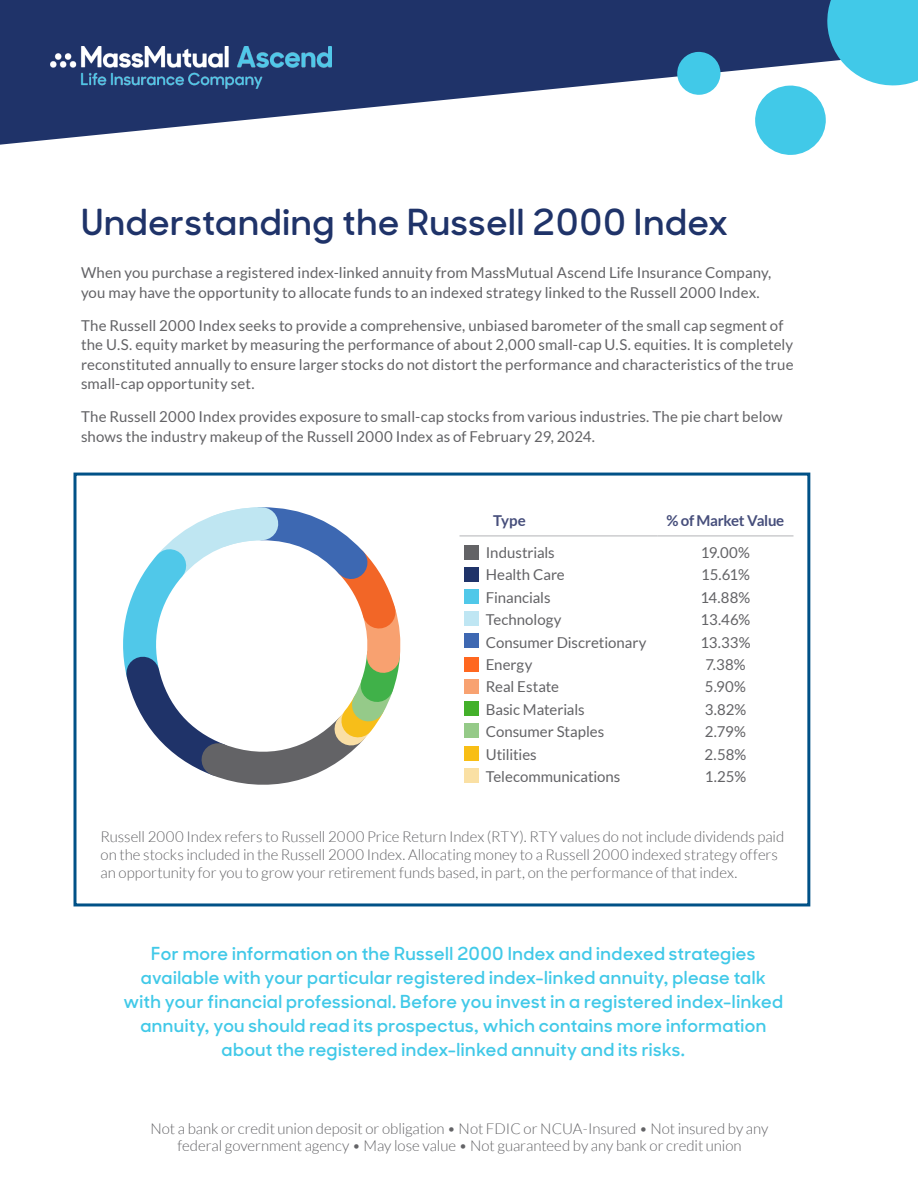
<style>
.page{position:relative;width:918px;height:1188px;background:#fff}
.page>*{position:absolute;margin:0;border:0;box-sizing:border-box;transform-origin:0 0}
.Cov_Headline_294{font:600 36px "MM Sharp Sans";letter-spacing:.02em;color:#1f3369}
.Subhead1_SharpSans_Bold{font:600 18px/24px "MM Sharp Sans";letter-spacing:.025em;color:#41c9e8;text-align:center}
.Body{font:15px/19.5px "Lato";letter-spacing:.01em;color:#636366}
.Body-2{font:300 15px/18px "Lato";letter-spacing:-.005em;color:#636366}
.body_text{font:15px "Lato";letter-spacing:-.005em;color:#636366}
.Disclosure_No_Indent{font:300 15px/16.5px "Lato";letter-spacing:-.005em;color:#636366;text-align:center}
.body_text-2{font:700 15px "Lato";letter-spacing:-.02em;color:#464e7b}
</style>
<div class="page">
<svg style="left:0;top:0;width:677px;height:145px;fill:#1f3369"></svg>
<svg style="left:677px;top:0;width:241px;height:155px"></svg>
<hr style="left:460px;top:536px;width:197px;height:1px;background:#b2b3b7">
<hr style="left:657px;top:536px;width:136px;height:1px;background:#b2b3b7">
<div style="left:464px;top:545px;width:14px;height:15px;background:#636366"></div>
<div style="left:464px;top:567px;width:14px;height:15px;background:#1f3369"></div>
<div style="left:464px;top:589px;width:14px;height:15px;background:#50c8e9"></div>
<div style="left:464px;top:611px;width:14px;height:15px;background:#bfe6f3"></div>
<div style="left:464px;top:634px;width:14px;height:14px;background:#3e68b2"></div>
<div style="left:464px;top:657px;width:14px;height:15px;background:#ff671f"></div>
<div style="left:464px;top:679px;width:14px;height:15px;background:#f8a271"></div>
<div style="left:464px;top:701px;width:14px;height:15px;background:#43b02a"></div>
<div style="left:464px;top:724px;width:14px;height:14px;background:#95ca88"></div>
<div style="left:464px;top:746px;width:14px;height:14px;background:#f8be15"></div>
<div style="left:464px;top:768px;width:14px;height:14px;background:#fae0a4"></div>
<img style="left:50px;top:46px;width:281px;height:42px">
<svg style="left:123px;top:507px;width:278px;height:278px"></svg>
<div style="left:74px;top:473px;width:736px;height:433px;border:3px solid #005187"></div>
<p class="Cov_Headline_294" style="left:81px;top:194px;width:648px">Understanding the Russell 2000 Index</p>
<p class="Body" style="left:81px;top:263px;width:692px">When you purchase a registered index-linked annuity from MassMutual Ascend Life Insurance Company, you may have the opportunity to allocate funds to an indexed strategy linked to the Russell 2000 Index.</p>
<p class="Body" style="left:81px;top:316px;width:714px">The Russell 2000 Index seeks to provide a comprehensive, unbiased barometer of the small cap segment of the U.S. equity market by measuring the performance of about 2,000 small-cap U.S. equities. It is completely reconstituted annually to ensure larger stocks do not distort the performance and characteristics of the true small-cap opportunity set.</p>
<p class="Body" style="left:81px;top:407px;width:703px">The Russell 2000 Index provides exposure to small-cap stocks from various industries. The pie chart below shows the industry makeup of the Russell 2000 Index as of February 29, 2024.</p>
<p class="body_text-2" style="left:493px;top:512px;width:34px">Type</p>
<p class="body_text-2" style="left:667px;top:512px;width:119px">% of Market Value</p>
<p class="body_text" style="left:486px;top:544px;width:71px">Industrials</p>
<p class="body_text" style="left:701px;top:544px;width:51px">19.00%</p>
<p class="body_text" style="left:486px;top:567px;width:81px">Health Care</p>
<p class="body_text" style="left:701px;top:567px;width:50px">15.61%</p>
<p class="body_text" style="left:486px;top:589px;width:66px">Financials</p>
<p class="body_text" style="left:701px;top:589px;width:51px">14.88%</p>
<p class="body_text" style="left:486px;top:611px;width:77px">Technology</p>
<p class="body_text" style="left:701px;top:611px;width:51px">13.46%</p>
<p class="body_text" style="left:486px;top:634px;width:162px">Consumer Discretionary</p>
<p class="body_text" style="left:700px;top:634px;width:52px">13.33%</p>
<p class="body_text" style="left:486px;top:656px;width:48px">Energy</p>
<p class="body_text" style="left:705px;top:656px;width:42px">7.38%</p>
<p class="body_text" style="left:486px;top:679px;width:75px">Real Estate</p>
<p class="body_text" style="left:705px;top:679px;width:43px">5.90%</p>
<p class="body_text" style="left:486px;top:701px;width:100px">Basic Materials</p>
<p class="body_text" style="left:705px;top:701px;width:43px">3.82%</p>
<p class="body_text" style="left:486px;top:723px;width:120px">Consumer Staples</p>
<p class="body_text" style="left:705px;top:723px;width:43px">2.79%</p>
<p class="body_text" style="left:486px;top:746px;width:53px">Utilities</p>
<p class="body_text" style="left:705px;top:746px;width:43px">2.58%</p>
<p class="body_text" style="left:486px;top:768px;width:136px">Telecommunications</p>
<p class="body_text" style="left:705px;top:768px;width:43px">1.25%</p>
<p class="Body-2" style="left:101px;top:828px;width:685px">Russell 2000 Index refers to Russell 2000 Price Return Index (RTY). RTY values do not include dividends paid on the stocks included in the Russell 2000 Index. Allocating money to a Russell 2000 indexed strategy offers an opportunity for you to grow your retirement funds based, in part, on the performance of that index.</p>
<p class="Subhead1_SharpSans_Bold" style="left:124px;top:941px;width:661px">For more information on the Russell 2000 Index and indexed strategies available with your particular registered index-linked annuity, please talk with your financial professional. Before you invest in a registered index-linked annuity, you should read its prospectus, which contains more information about the registered index-linked annuity and its risks.</p>
<p class="Disclosure_No_Indent" style="left:151px;top:1121px;width:619px">Not a bank or credit union deposit or obligation • Not FDIC or NCUA-Insured • Not insured by any federal government agency • May lose value • Not guaranteed by any bank or credit union</p>
</div>
